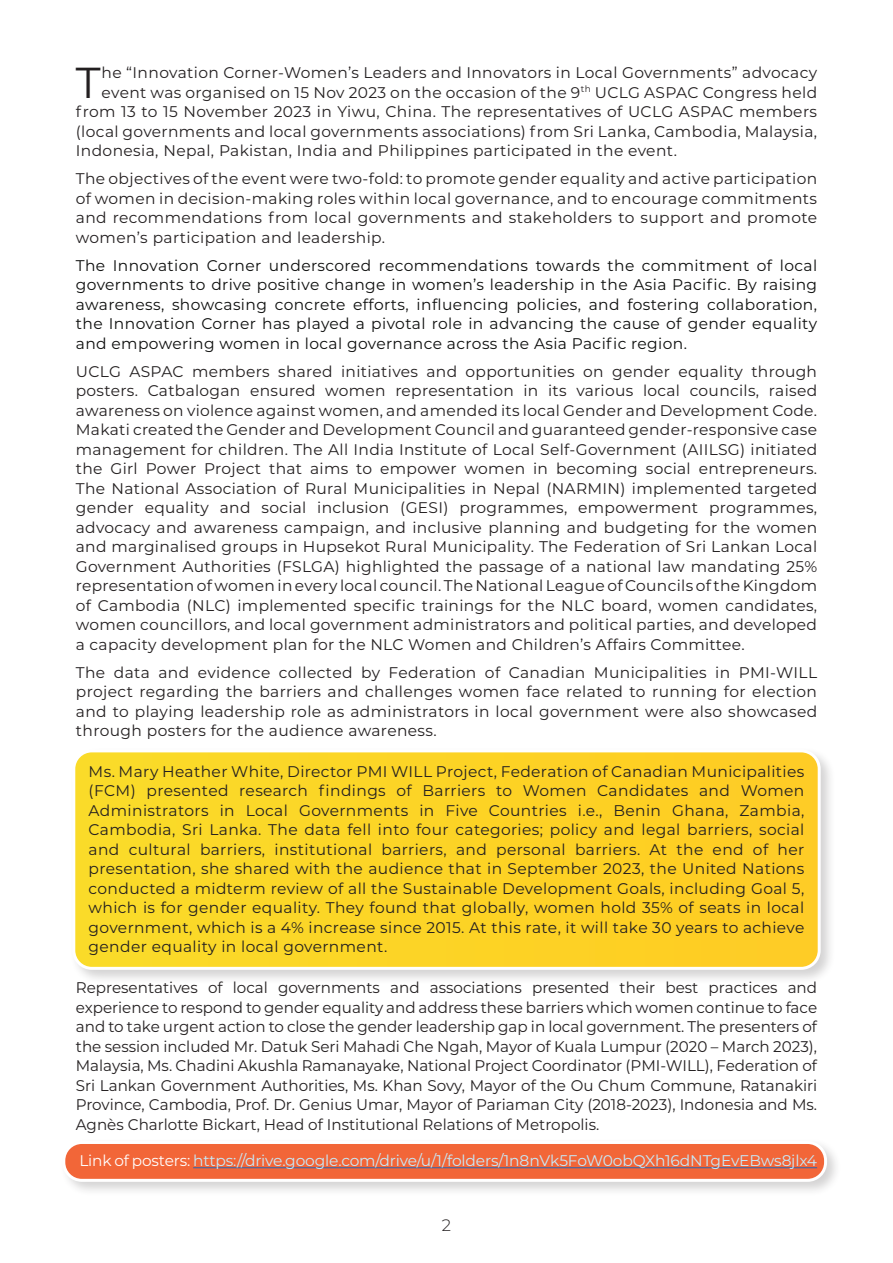
<style>
.page{position:relative;width:893px;height:1263px;background:#fff}
.page>*{position:absolute;margin:0;border:0;box-sizing:border-box;transform-origin:0 0}
.t1{font:43.35px "Montserrat";color:#231f20}
.t2{font:300 16.5px "Montserrat";color:#231f20}
.t3{font:15.45px/19.5px "Montserrat";letter-spacing:.025em;color:#231f20;text-align:justify}
.t4{font:15.45px/19.5px "Montserrat";letter-spacing:.025em;color:#0d0e0d;text-align:justify}
.t5{font:15.45px "Montserrat";letter-spacing:-.01em;color:#c6eafa}
.s1{color:#fff}
</style>
<div class="page">
<div style="left:59px;top:1138px;width:783px;height:59px;background:#231f20;opacity:.2"></div>
<div style="left:64px;top:1142px;width:762px;height:38px;background:#f26638;border-radius:18px"></div>
<div style="left:62px;top:1141px;width:765px;height:41px;border:3px solid #fff;border-radius:18px"></div>
<div style="left:69px;top:746px;width:767px;height:239px;background:#231f20;opacity:.2"></div>
<div style="left:74px;top:751px;width:745px;height:217px;background:#fcd326"></div>
<div style="left:72px;top:749px;width:749px;height:221px;border:3px solid #fff;border-radius:18px"></div>
<hr style="left:193px;top:1167px;width:624px;height:1px;background:#2865b1">
<h1 class="t1" style="left:76px;top:52px;width:26px">T</h1>
<p class="t3" style="left:102px;top:62px;width:717px">he “Innovation Corner-Women’s Leaders and Innovators in Local Governments” advocacy</p>
<p class="t3" style="left:102px;top:82px;width:717px">event was organised on 15 Nov 2023 on the occasion of the 9<sup>th</sup> UCLG ASPAC Congress held</p>
<p class="t3" style="left:76px;top:101px;width:743px">from 13 to 15 November 2023 in Yiwu, China. The representatives of UCLG ASPAC members</p>
<p class="t3" style="left:76px;top:121px;width:743px">(local governments and local governments associations) from Sri Lanka, Cambodia, Malaysia,</p>
<p class="t3" style="left:76px;top:140px;width:603px">Indonesia, Nepal, Pakistan, India and Philippines participated in the event.</p>
<p class="t3" style="left:76px;top:168px;width:743px">The objectives of the event were two-fold: to promote gender equality and active participation of women in decision-making roles within local governance, and to encourage commitments and recommendations from local governments and stakeholders to support and promote women’s participation and leadership.</p>
<p class="t4" style="left:76px;top:255px;width:743px">The Innovation Corner underscored recommendations towards the commitment of local governments to drive positive change in women’s leadership in the Asia Pacific. By raising awareness, showcasing concrete efforts, influencing policies, and fostering collaboration, the Innovation Corner has played a pivotal role in advancing the cause of gender equality and empowering women in local governance across the Asia Pacific region.</p>
<p class="t3" style="left:76px;top:361px;width:743px">UCLG ASPAC members shared initiatives and opportunities on gender equality through posters. Catbalogan ensured women representation in its various local councils, raised awareness on violence against women, and amended its local Gender and Development Code.<br>Makati created the Gender and Development Council and guaranteed gender-responsive case management for children. The All India Institute of Local Self-Government (AIILSG) initiated the Girl Power Project that aims to empower women in becoming social entrepreneurs.<br>The National Association of Rural Municipalities in Nepal (NARMIN) implemented targeted gender equality and social inclusion (GESI) programmes, empowerment programmes, advocacy and awareness campaign, and inclusive planning and budgeting for the women and marginalised groups in Hupsekot Rural Municipality. The Federation of Sri Lankan Local Government Authorities (FSLGA) highlighted the passage of a national law mandating 25% representation of women in every local council. The National League of Councils of the Kingdom of Cambodia (NLC) implemented specific trainings for the NLC board, women candidates, women councillors, and local government administrators and political parties, and developed a capacity development plan for the NLC Women and Children’s Affairs Committee.</p>
<p class="t3" style="left:76px;top:662px;width:743px">The data and evidence collected by Federation of Canadian Municipalities in PMI-WILL project regarding the barriers and challenges women face related to running for election and to playing leadership role as administrators in local government were also showcased through posters for the audience awareness.</p>
<p class="t3" style="left:89px;top:761px;width:717px">Ms. Mary Heather White, Director PMI WILL Project, Federation of Canadian Municipalities (FCM) presented research findings of Barriers to Women Candidates and Women Administrators in Local Governments in Five Countries i.e., Benin Ghana, Zambia, Cambodia, Sri Lanka. The data fell into four categories; policy and legal barriers, social and cultural barriers, institutional barriers, and personal barriers. At the end of her presentation, she shared with the audience that in September 2023, the United Nations conducted a midterm review of all the Sustainable Development Goals, including Goal 5, which is for gender equality. They found that globally, women hold 35% of seats in local government, which is a 4% increase since 2015. At this rate, it will take 30 years to achieve gender equality in local government.</p>
<p class="t3" style="left:76px;top:977px;width:743px">Representatives of local governments and associations presented their best practices and experience to respond to gender equality and address these barriers which women continue to face and to take urgent action to close the gender leadership gap in local government. The presenters of the session included Mr. Datuk Seri Mahadi Che Ngah, Mayor of Kuala Lumpur (2020 – March 2023), Malaysia, Ms. Chadini Akushla Ramanayake, National Project Coordinator (PMI-WILL), Federation of Sri Lankan Government Authorities, Ms. Khan Sovy, Mayor of the Ou Chum Commune, Ratanakiri Province, Cambodia, Prof. Dr. Genius Umar, Mayor of Pariaman City (2018-2023), Indonesia and Ms.<br>Agnès Charlotte Bickart, Head of Institutional Relations of Metropolis.</p>
<p class="t5" style="left:79px;top:1150px;width:739px"><span class="s1">Link of posters:</span> https://drive.google.com/drive/u/1/folders/1n8nVk5FoW0obQXh16dNTgEvEBws8jlx4</p>
<p class="t2" style="left:442px;top:1214px;width:11px">2</p>
</div>
